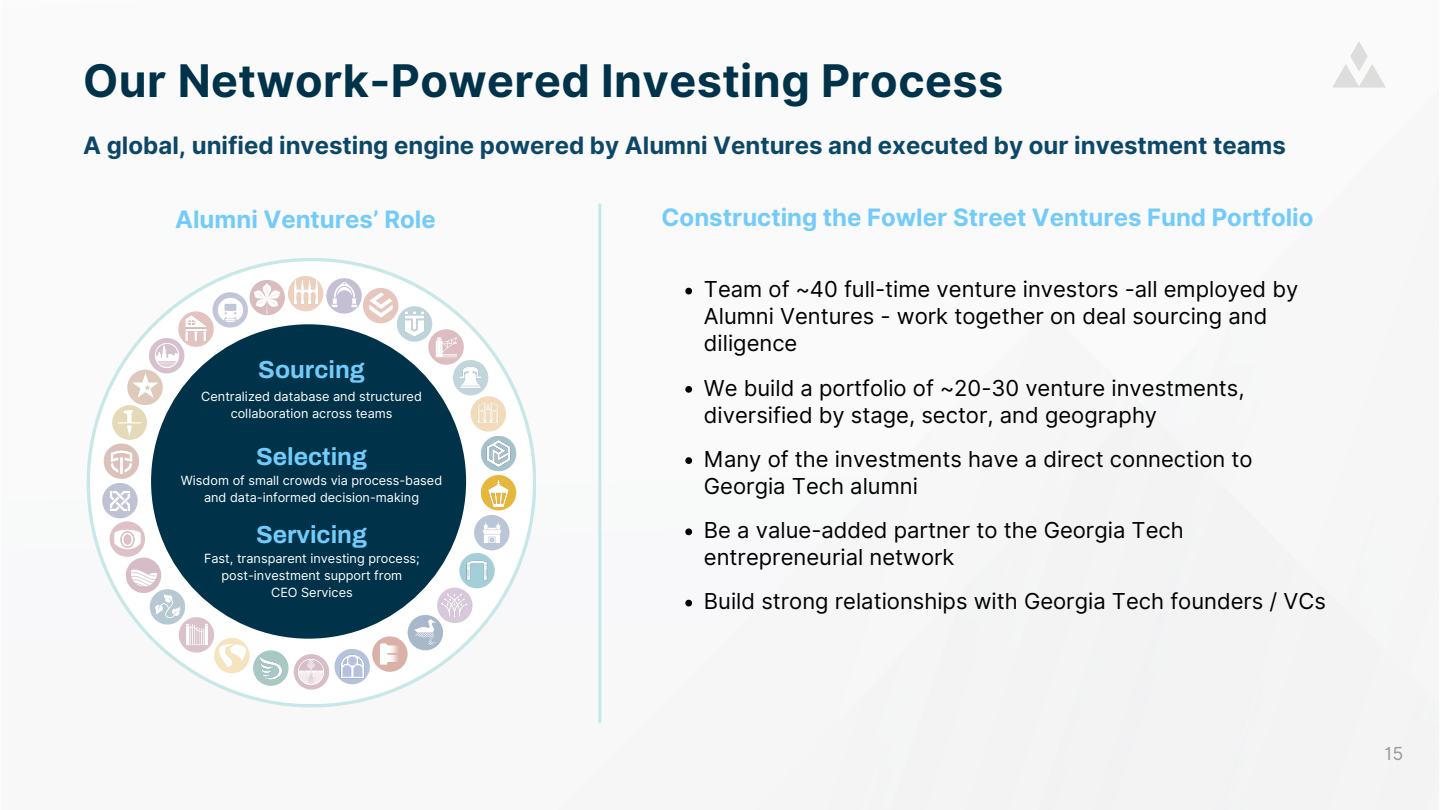
<style>
.page{position:relative;width:1440px;height:810px;background:#fff}
.page>*{position:absolute;margin:0;border:0;box-sizing:border-box;transform-origin:0 0}
.t1{font:700 45px "Inter";letter-spacing:.01em;color:#003349}
.t2{font:700 24.7px "Archivo";color:#73cbfa}
.t3{font:700 24px "Inter";color:#0d4767}
.t4{font:700 24px "Inter";color:#73cbfa}
.t5{font:22px/27px "Inter";color:#000}
.t6{font:18px "Inter";color:#9a9a96}
.t7{font:12.7px/17.2px "Inter";color:#fff;text-align:center}
</style>
<div class="page">
<img style="left:1333px;top:42px;width:52px;height:45px">
<div style="left:87px;top:258px;width:449px;height:450px;background:#c8e8e7;border-radius:50%"></div>
<div style="left:90px;top:261px;width:443px;height:443px;background:#fff;border-radius:50%"></div>
<div style="left:288px;top:276px;width:35px;height:35px;background:#ecd1be;border-radius:50%"></div>
<img style="left:293px;top:279px;width:26px;height:25px">
<svg style="left:249px;top:280px;width:36px;height:35px"></svg>
<img style="left:252px;top:283px;width:30px;height:30px">
<div style="left:213px;top:292px;width:35px;height:36px;background:#c3c6d8;border-radius:50%"></div>
<img style="left:218px;top:297px;width:25px;height:26px">
<div style="left:149px;top:338px;width:35px;height:35px;background:#d7c0ce;border-radius:50%"></div>
<img style="left:155px;top:343px;width:25px;height:25px">
<div style="left:127px;top:370px;width:36px;height:35px;background:#dec9ba;border-radius:50%"></div>
<img style="left:133px;top:373px;width:25px;height:25px">
<svg style="left:112px;top:405px;width:35px;height:35px"></svg>
<img style="left:117px;top:410px;width:26px;height:26px">
<div style="left:104px;top:443px;width:35px;height:36px;background:#dcc1ba;border-radius:50%"></div>
<img style="left:109px;top:450px;width:25px;height:25px">
<div style="left:363px;top:288px;width:35px;height:35px;background:#e7c6be;border-radius:50%"></div>
<img style="left:368px;top:292px;width:26px;height:26px">
<div style="left:126px;top:558px;width:35px;height:35px;background:#d5bcc6;border-radius:50%"></div>
<img style="left:131px;top:569px;width:26px;height:22px">
<svg style="left:110px;top:521px;width:35px;height:36px"></svg>
<img style="left:115px;top:527px;width:25px;height:25px">
<svg style="left:214px;top:638px;width:36px;height:35px"></svg>
<img style="left:220px;top:643px;width:25px;height:25px">
<div style="left:397px;top:306px;width:35px;height:36px;background:#bcd4da;border-radius:50%"></div>
<img style="left:402px;top:311px;width:22px;height:26px">
<div style="left:102px;top:483px;width:36px;height:35px;background:#bfc2d4;border-radius:50%"></div>
<img style="left:110px;top:491px;width:20px;height:20px">
<div style="left:179px;top:617px;width:35px;height:36px;background:#dac1ca;border-radius:50%"></div>
<img style="left:185px;top:624px;width:23px;height:21px">
<svg style="left:326px;top:278px;width:36px;height:36px"></svg>
<img style="left:332px;top:282px;width:25px;height:25px">
<svg style="left:150px;top:589px;width:35px;height:36px"></svg>
<img style="left:155px;top:593px;width:25px;height:26px">
<svg style="left:178px;top:311px;width:36px;height:36px"></svg>
<img style="left:184px;top:316px;width:25px;height:24px">
<svg style="left:253px;top:650px;width:36px;height:36px"></svg>
<img style="left:260px;top:656px;width:23px;height:23px">
<div style="left:453px;top:360px;width:35px;height:35px;background:#c1d5db;border-radius:50%"></div>
<img style="left:460px;top:367px;width:22px;height:21px">
<svg style="left:428px;top:329px;width:36px;height:36px"></svg>
<img style="left:435px;top:336px;width:22px;height:22px">
<svg style="left:372px;top:636px;width:36px;height:36px"></svg>
<img style="left:379px;top:643px;width:23px;height:22px">
<div style="left:481px;top:475px;width:35px;height:35px;background:#e7b63d;border-radius:50%"></div>
<img style="left:488px;top:480px;width:23px;height:26px">
<svg style="left:294px;top:654px;width:35px;height:36px"></svg>
<img style="left:298px;top:658px;width:27px;height:27px">
<div style="left:474px;top:515px;width:36px;height:35px;background:linear-gradient(to right,#b8c6d5,#bbc7d6);border-radius:50%"></div>
<img style="left:482px;top:521px;width:21px;height:21px">
<div style="left:471px;top:396px;width:35px;height:36px;background:#f2dbba;border-radius:50%"></div>
<img style="left:478px;top:403px;width:21px;height:21px">
<svg style="left:408px;top:615px;width:35px;height:35px"></svg>
<img style="left:411px;top:619px;width:28px;height:28px">
<div style="left:437px;top:588px;width:36px;height:35px;background:#d7c8db;border-radius:50%"></div>
<img style="left:442px;top:592px;width:26px;height:26px">
<svg style="left:481px;top:436px;width:35px;height:35px"></svg>
<img style="left:486px;top:440px;width:26px;height:27px">
<div style="left:151px;top:324px;width:315px;height:315px;background:#003349;border-radius:50%"></div>
<svg style="left:459px;top:553px;width:36px;height:35px"></svg>
<img style="left:467px;top:560px;width:20px;height:21px">
<svg style="left:334px;top:649px;width:36px;height:35px"></svg>
<img style="left:340px;top:654px;width:24px;height:24px">
<hr style="left:598px;top:205px;width:3px;height:517px;background:#c8e8e7">
<svg style="left:685px;top:288px;width:7px;height:6px"></svg>
<svg style="left:685px;top:386px;width:7px;height:7px"></svg>
<svg style="left:685px;top:457px;width:7px;height:7px"></svg>
<svg style="left:685px;top:528px;width:7px;height:7px"></svg>
<svg style="left:685px;top:600px;width:7px;height:6px"></svg>
<h1 class="t1" style="left:83px;top:54px;width:922px">Our Network-Powered Investing Process</h1>
<p class="t3" style="left:83px;top:131px;width:1204px">A global, unified investing engine powered by Alumni Ventures and executed by our investment teams</p>
<p class="t4" style="left:175px;top:204px;width:262px">Alumni Ventures’ Role</p>
<p class="t2" style="left:258px;top:356px;width:108px">Sourcing</p>
<p class="t7" style="left:201px;top:387px;width:222px">Centralized database and structured collaboration across teams</p>
<p class="t2" style="left:256px;top:443px;width:113px">Selecting</p>
<p class="t7" style="left:181px;top:472px;width:263px">Wisdom of small crowds via process-based and data-informed decision-making</p>
<p class="t2" style="left:256px;top:521px;width:113px">Servicing</p>
<p class="t7" style="left:204px;top:550px;width:217px">Fast, transparent investing process; post-investment support from<br>CEO Services</p>
<p class="t4" style="left:662px;top:202px;width:653px">Constructing the Fowler Street Ventures Fund Portfolio</p>
<p class="t5" style="left:704px;top:276px;width:596px">Team of ~40 full-time venture investors -all employed by<br>Alumni Ventures - work together on deal sourcing and diligence</p>
<p class="t5" style="left:704px;top:374px;width:542px">We build a portfolio of ~20-30 venture investments, diversified by stage, sector, and geography</p>
<p class="t5" style="left:704px;top:445px;width:550px">Many of the investments have a direct connection to<br>Georgia Tech alumni</p>
<p class="t5" style="left:704px;top:517px;width:481px">Be a value-added partner to the Georgia Tech entrepreneurial network</p>
<p class="t5" style="left:704px;top:588px;width:624px">Build strong relationships with Georgia Tech founders / VCs</p>
<p class="t6" style="left:1385px;top:743px;width:20px">15</p>
</div>
